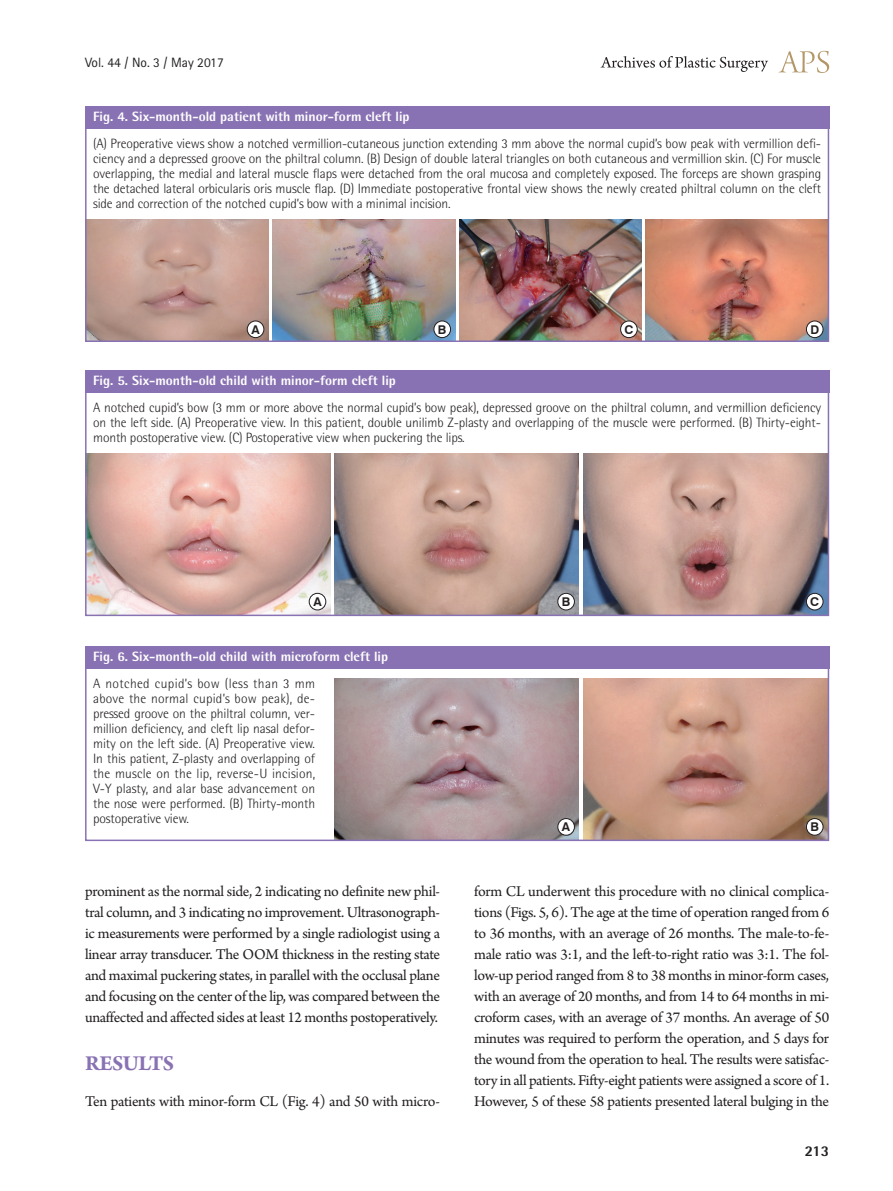
<style>
.page{position:relative;width:893px;height:1191px;background:#fff}
.page>*{position:absolute;margin:0;border:0;box-sizing:border-box;transform-origin:0 0}
.t1{font:700 22.5px "Arno Pro";letter-spacing:-.02em;color:#8972b3}
.t2{font:15.75px/21px "Arno Pro";letter-spacing:-.02em;color:#231f20;text-align:justify}
.t3{font:800 15px "Rotis Semi Sans Std";color:#231f20}
.t4{font:300 13.5px/15px "Rotis Semi Sans Std";letter-spacing:-.01em;color:#231f20;text-align:justify}
.t5{font:800 13.5px "Rotis Semi Sans Std";color:#fff}
.t6{font:13.5px "Rotis Sans Serif Std";color:#231f20}
.t7{font:700 12.15px "Swiss 721 BT";color:#231f20}
</style>
<div class="page">
<svg style="left:779px;top:51px;width:50px;height:22px"></svg>
<svg style="left:601px;top:56px;width:167px;height:16px"></svg>
<div style="left:85px;top:106px;width:744px;height:23px;background:#8972b3"></div>
<div style="left:85px;top:370px;width:744px;height:22px;background:#8972b3"></div>
<div style="left:85px;top:646px;width:744px;height:23px;background:#8972b3"></div>
<img style="left:646px;top:220px;width:180px;height:119px">
<img style="left:88px;top:220px;width:180px;height:119px">
<img style="left:88px;top:453px;width:242px;height:160px">
<img style="left:334px;top:453px;width:245px;height:160px">
<img style="left:334px;top:678px;width:245px;height:160px">
<img style="left:583px;top:453px;width:243px;height:160px">
<img style="left:583px;top:678px;width:243px;height:160px">
<img style="left:273px;top:220px;width:182px;height:119px">
<img style="left:459px;top:220px;width:183px;height:119px">
<div style="left:247px;top:321px;width:17px;height:16px;background:#fff;border-radius:50%"></div>
<div style="left:247px;top:321px;width:17px;height:17px;border:1px solid #231f20;border-radius:50%"></div>
<div style="left:309px;top:593px;width:17px;height:17px;background:#fff;border-radius:50%"></div>
<div style="left:309px;top:593px;width:17px;height:17px;border:1px solid #231f20;border-radius:50%"></div>
<div style="left:558px;top:593px;width:16px;height:17px;background:#fff;border-radius:50%"></div>
<div style="left:558px;top:593px;width:17px;height:17px;border:1px solid #231f20;border-radius:50%"></div>
<div style="left:558px;top:818px;width:16px;height:17px;background:#fff;border-radius:50%"></div>
<div style="left:558px;top:818px;width:17px;height:17px;border:1px solid #231f20;border-radius:50%"></div>
<div style="left:806px;top:593px;width:17px;height:17px;background:#fff;border-radius:50%"></div>
<div style="left:806px;top:593px;width:17px;height:17px;border:1px solid #231f20;border-radius:50%"></div>
<div style="left:806px;top:818px;width:17px;height:17px;background:#fff;border-radius:50%"></div>
<div style="left:806px;top:818px;width:17px;height:17px;border:1px solid #231f20;border-radius:50%"></div>
<div style="left:434px;top:321px;width:17px;height:16px;background:#fff;border-radius:50%"></div>
<div style="left:434px;top:321px;width:17px;height:17px;border:1px solid #231f20;border-radius:50%"></div>
<div style="left:621px;top:321px;width:16px;height:16px;background:#fff;border-radius:50%"></div>
<div style="left:620px;top:321px;width:17px;height:17px;border:1px solid #231f20;border-radius:50%"></div>
<div style="left:806px;top:321px;width:17px;height:16px;background:#fff;border-radius:50%"></div>
<div style="left:806px;top:321px;width:17px;height:17px;border:1px solid #231f20;border-radius:50%"></div>
<div style="left:85px;top:106px;width:744px;height:236px;border:2px solid #8972b3"></div>
<div style="left:85px;top:370px;width:744px;height:246px;border:2px solid #8972b3"></div>
<div style="left:85px;top:646px;width:744px;height:195px;border:2px solid #8972b3"></div>
<p class="t6" style="left:85px;top:54px;width:140px">Vol. 44 / No. 3 / May 2017</p>
<p class="t5" style="left:93px;top:108px;width:318px">Fig. 4. Six-month-old patient with minor-form cleft lip</p>
<p class="t4" style="left:93px;top:136px;width:730px">(A) Preoperative views show a notched vermillion-cutaneous junction extending 3 mm above the normal cupid’s bow peak with vermillion defi&shy;ciency and a depressed groove on the philtral column. (B) Design of double lateral triangles on both cutaneous and vermillion skin. (C) For muscle overlapping, the medial and lateral muscle flaps were detached from the oral mucosa and completely exposed. The forceps are shown grasping the detached lateral orbicularis oris muscle flap. (D) Immediate postoperative frontal view shows the newly created philtral column on the cleft side and correction of the notched cupid’s bow with a minimal incision.</p>
<p class="t7" style="left:251px;top:322px;width:10px">A</p>
<p class="t5" style="left:93px;top:371px;width:304px">Fig. 5. Six-month-old child with minor-form cleft lip</p>
<p class="t7" style="left:438px;top:322px;width:10px">B</p>
<p class="t7" style="left:624px;top:322px;width:10px">C</p>
<p class="t7" style="left:810px;top:322px;width:10px">D</p>
<p class="t4" style="left:93px;top:400px;width:729px">A notched cupid’s bow (3 mm or more above the normal cupid’s bow peak), depressed groove on the philtral column, and vermillion deficiency on the left side. (A) Preoperative view. In this patient, double unilimb Z-plasty and overlapping of the muscle were performed. (B) Thirty-eight&shy;month postoperative view. (C) Postoperative view when puckering the lips.</p>
<p class="t7" style="left:313px;top:594px;width:10px">A</p>
<p class="t7" style="left:562px;top:594px;width:10px">B</p>
<p class="t5" style="left:93px;top:648px;width:296px">Fig. 6. Six-month-old child with microform cleft lip</p>
<p class="t4" style="left:93px;top:676px;width:224px">A notched cupid’s bow (less than 3 mm above the normal cupid’s bow peak), de&shy;pressed groove on the philtral column, ver&shy;million deficiency, and cleft lip nasal defor&shy;mity on the left side. (A) Preoperative view.<br>In this patient, Z-plasty and overlapping of the muscle on the lip, reverse-U incision, V-Y plasty, and alar base advancement on the nose were performed. (B) Thirty-month postoperative view.</p>
<p class="t7" style="left:562px;top:819px;width:10px">A</p>
<p class="t7" style="left:810px;top:594px;width:10px">C</p>
<p class="t7" style="left:810px;top:819px;width:10px">B</p>
<p class="t2" style="left:85px;top:882px;width:357px">prominent as the normal side, 2 indicating no definite new phil&shy;tral column, and 3 indicating no improvement. Ultrasonograph&shy;ic measurements were performed by a single radiologist using a linear array transducer. The OOM thickness in the resting state and maximal puckering states, in parallel with the occlusal plane and focusing on the center of the lip, was compared between the unaffected and affected sides at least 12 months postoperatively.</p>
<h1 class="t1" style="left:85px;top:1050px;width:91px">RESULTS</h1>
<p class="t2" style="left:85px;top:1092px;width:357px">Ten patients with minor-form CL (Fig. 4) and 50 with micro-</p>
<p class="t2" style="left:474px;top:882px;width:357px">form CL underwent this procedure with no clinical complica&shy;tions (Figs. 5, 6). The age at the time of operation ranged from 6 to 36 months, with an average of 26 months. The male-to-fe&shy;male ratio was 3:1, and the left-to-right ratio was 3:1. The fol&shy;low-up period ranged from 8 to 38 months in minor-form cases, with an average of 20 months, and from 14 to 64 months in mi&shy;croform cases, with an average of 37 months. An average of 50 minutes was required to perform the operation, and 5 days for the wound from the operation to heal. The results were satisfac&shy;tory in all patients. Fifty-eight patients were assigned a score of 1.<br>However, 5 of these 58 patients presented lateral bulging in the</p>
<p class="t3" style="left:805px;top:1141px;width:26px">213</p>
</div>
